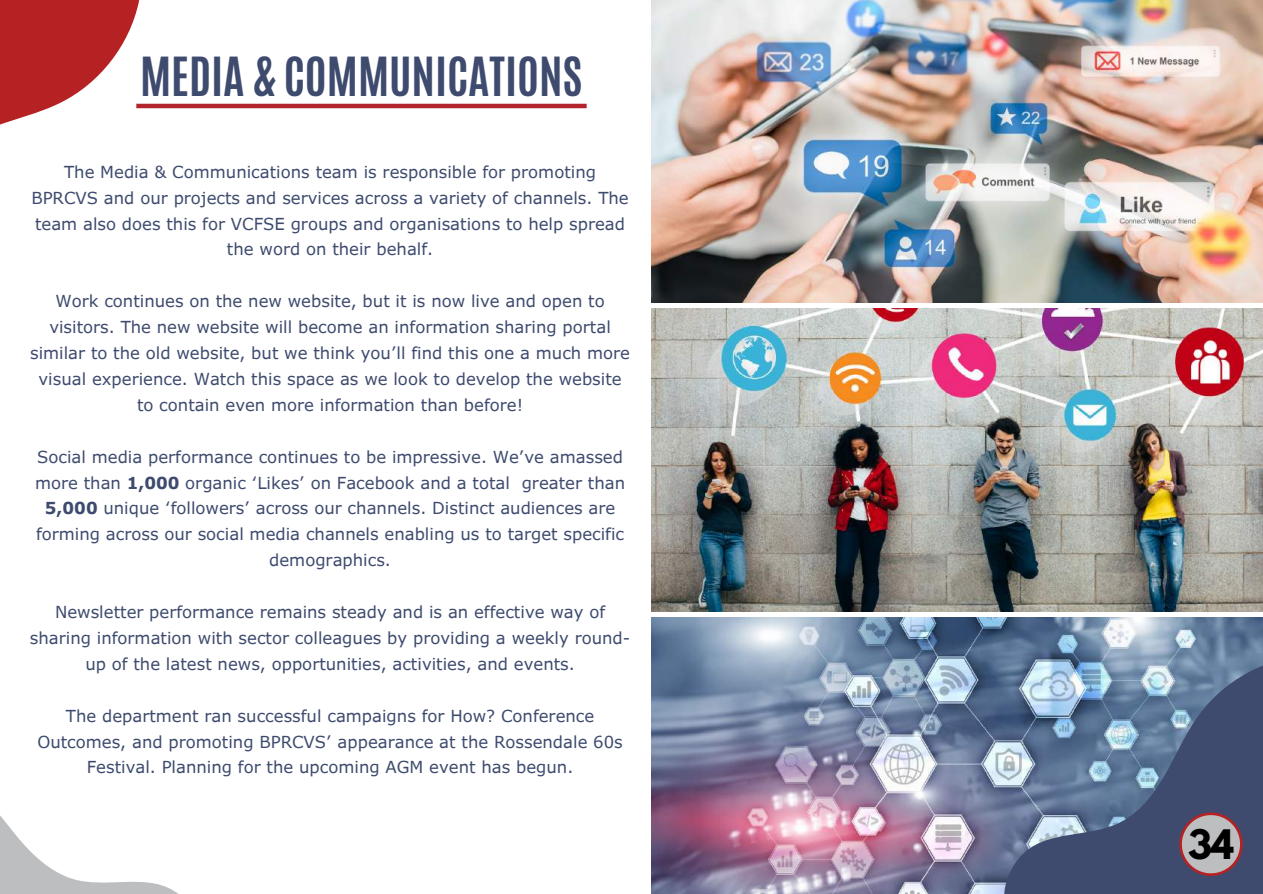
<style>
.page{position:relative;width:1263px;height:894px;background:#fff}
.page>*{position:absolute;margin:0;border:0;box-sizing:border-box;transform-origin:0 0}
.t1{font:700 45px "Antonio";color:#3e4b6e}
.t2{font:700 36px "League Spartan";color:#000}
.t3{font:16.5px/25.8px "Verdana Pro";color:#3e4b6e;text-align:center}
.s1{font-weight:700}
</style>
<div class="page">
<img style="left:652px;top:0;width:611px;height:303px">
<img style="left:652px;top:308px;width:611px;height:303px">
<img style="left:652px;top:617px;width:611px;height:276px">
<svg style="left:0;top:0;width:152px;height:125px;fill:#b62123"></svg>
<svg style="left:0;top:815px;width:177px;height:78px"></svg>
<svg style="left:1000px;top:641px;width:263px;height:252px;background:#607594"></svg>
<svg style="left:1174px;top:806px;width:74px;height:74px;background:#867e8e"></svg>
<hr style="left:136px;top:104px;width:451px;height:4px;background:#b2252d">
<h1 class="t1" style="left:140px;top:45px;width:444px">MEDIA &amp; COMMUNICATIONS</h1>
<p class="t3" style="left:31px;top:158px;width:599px">The Media &amp; Communications team is responsible for promoting BPRCVS and our projects and services across a variety of channels. The team also does this for VCFSE groups and organisations to help spread the word on their behalf.</p>
<p class="t3" style="left:30px;top:288px;width:601px">Work continues on the new website, but it is now live and open to visitors. The new website will become an information sharing portal similar to the old website, but we think you’ll find this one a much more visual experience. Watch this space as we look to develop the website to contain even more information than before!</p>
<p class="t3" style="left:35px;top:443px;width:592px">Social media performance continues to be impressive. We’ve amassed more than <span class="s1">1,000</span> organic ‘Likes’ on Facebook and a total greater than <span class="s1">5,000</span> unique ‘followers’ across our channels. Distinct audiences are forming across our social media channels enabling us to target specific demographics.</p>
<p class="t3" style="left:30px;top:598px;width:602px">Newsletter performance remains steady and is an effective way of sharing information with sector colleagues by providing a weekly round&shy;up of the latest news, opportunities, activities, and events.</p>
<p class="t3" style="left:37px;top:702px;width:587px">The department ran successful campaigns for How? Conference<br>Outcomes, and promoting BPRCVS’ appearance at the Rossendale 60s<br>Festival. Planning for the upcoming AGM event has begun.</p>
<h2 class="t2" style="left:1188px;top:826px;width:48px">34</h2>
</div>
